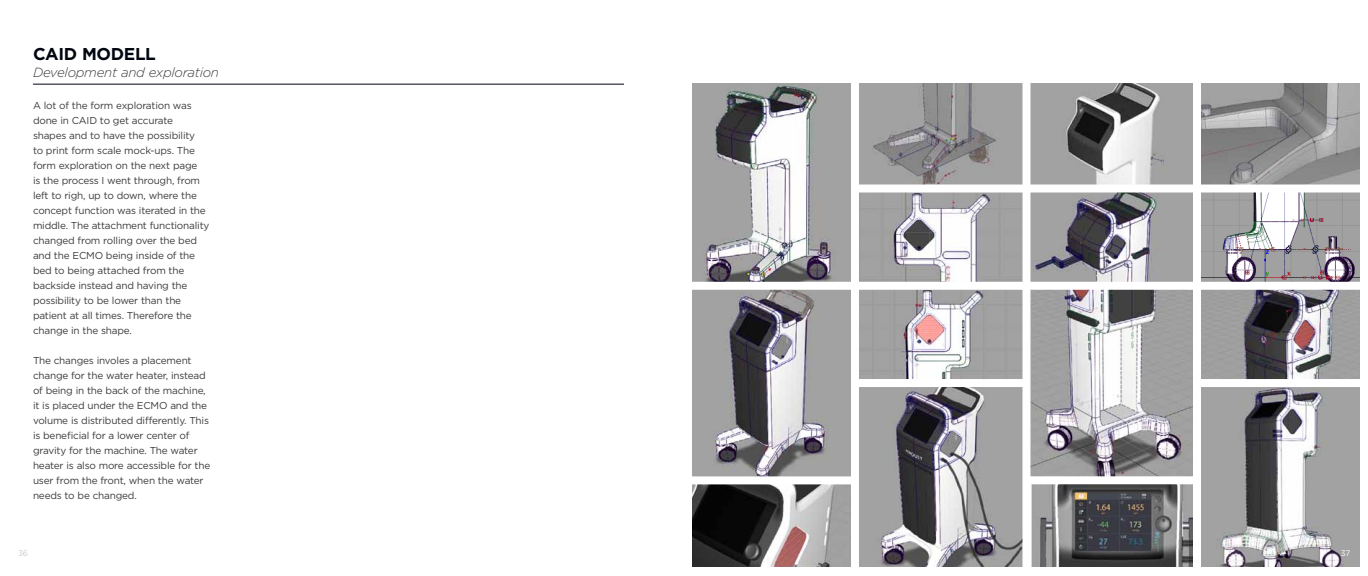
<style>
.page{position:relative;width:1368px;height:576px;background:#fff}
.page>*{position:absolute;margin:0;border:0;box-sizing:border-box;transform-origin:0 0}
.t1{font:700 17.1px "Gotham 20";color:#000610}
.t2{font:italic 300 13.3px "Gotham 20";color:#3c3b3b}
.t3{font:10px/15px "Gotham 20";color:#3c3b3b}
.t4{font:8px "Gotham 20";color:#cac9c8}
.t5{font:8px "Gotham 20";color:#fff}
</style>
<div class="page">
<img style="left:692px;top:290px;width:159px;height:186px">
<img style="left:859px;top:84px;width:501px;height:198px">
<img style="left:859px;top:290px;width:334px;height:277px">
<img style="left:1201px;top:290px;width:159px;height:89px">
<img style="left:692px;top:484px;width:159px;height:83px">
<img style="left:692px;top:84px;width:159px;height:198px">
<img style="left:1201px;top:387px;width:159px;height:180px">
<div style="left:1193px;top:46px;width:8px;height:524px;background:#fff"></div>
<div style="left:1022px;top:50px;width:8px;height:524px;background:#fff"></div>
<div style="left:855px;top:185px;width:513px;height:8px;background:#fff"></div>
<div style="left:855px;top:379px;width:171px;height:8px;background:#fff"></div>
<div style="left:1026px;top:476px;width:172px;height:8px;background:#fff"></div>
<hr style="left:33px;top:84px;width:591px;height:1px;background:#00040e">
<h1 class="t1" style="left:33px;top:42px;width:124px">CAID MODELL</h1>
<h2 class="t2" style="left:33px;top:64px;width:187px">Development and exploration</h2>
<p class="t3" style="left:33px;top:98px;width:178px">A lot of the form exploration was done in CAID to get accurate<br>shapes and to have the possibility<br>to print form scale mock-ups. The form exploration on the next page<br>is the process I went through, from left to righ, up to down, where the concept function was iterated in the middle. The attachment functionality changed from rolling over the bed and the ECMO being inside of the bed to being attached from the backside instead and having the possibility to be lower than the patient at all times. Therefore the change in the shape.</p>
<p class="t3" style="left:33px;top:353px;width:179px">The changes involes a placement change for the water heater, instead of being in the back of the machine, it is placed under the ECMO and the volume is distributed differently. This is beneficial for a lower center of gravity for the machine. The water heater is also more accessible for the user from the front, when the water needs to be changed.</p>
<p class="t4" style="left:18px;top:548px;width:11px">36</p>
<p class="t5" style="left:1341px;top:548px;width:11px">37</p>
</div>
